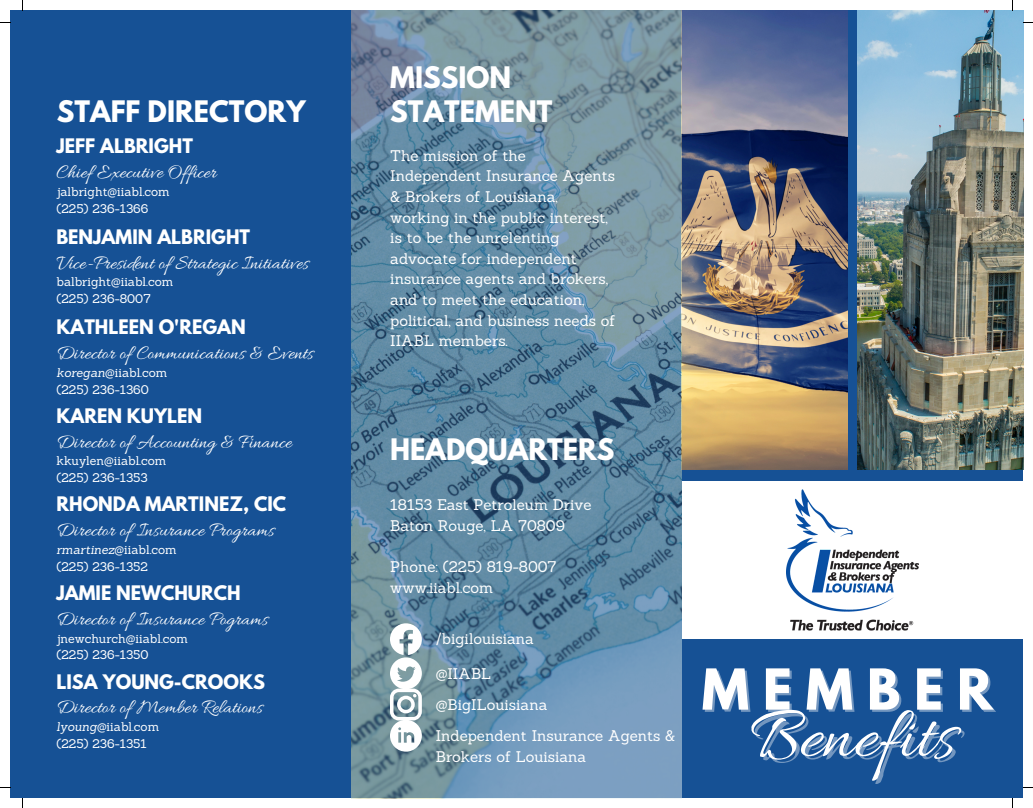
<style>
.page{position:relative;width:1033px;height:808px;background:#fff}
.page>*{position:absolute;margin:0;border:0;box-sizing:border-box;transform-origin:0 0}
.t1{font:75px "Allura";color:#fff}
.t2{font:700 50px "League Spartan";letter-spacing:.275em;color:#fff}
.t3{font:700 26.25px/33.8px "League Spartan";color:#fff}
.t4{font:20px "Allura";color:#fff}
.t5{font:700 17.75px "League Spartan";color:#fff}
.t6{font:15px/20.6px "Sanchez";color:#fff}
.t7{font:12.25px/16.9px "Sanchez";color:#fff}
.s1{font-style:italic}
</style>
<div class="page">
<div style="left:10px;top:10px;width:1013px;height:788px;background:#165195"></div>
<img style="left:682px;top:10px;width:166px;height:460px">
<img style="left:857px;top:10px;width:166px;height:460px">
<img style="left:352px;top:10px;width:330px;height:788px">
<div style="left:682px;top:481px;width:341px;height:158px;background:#fff"></div>
<img style="left:787px;top:490px;width:131px;height:140px">
<svg style="left:390px;top:623px;width:32px;height:128px;background:#c5d1d6"></svg>
<h3 class="t3" style="left:57px;top:97px;width:250px">STAFF DIRECTORY</h3>
<p class="t5" style="left:56px;top:137px;width:138px">JEFF ALBRIGHT</p>
<h3 class="t4" style="left:56px;top:161px;width:162px">Chief Executive Officer</h3>
<p class="t7" style="left:56px;top:183px;width:115px">jalbright@iiabl.com (225) 236-1366</p>
<p class="t5" style="left:56px;top:228px;width:195px">BENJAMIN ALBRIGHT</p>
<h3 class="t4" style="left:56px;top:252px;width:254px">Vice-President of Strategic Initiatives</h3>
<p class="t7" style="left:56px;top:273px;width:118px">balbright@iiabl.com (225) 236-8007</p>
<p class="t5" style="left:56px;top:318px;width:191px">KATHLEEN O'REGAN</p>
<h3 class="t4" style="left:56px;top:342px;width:258px">Director of Communications &amp; Events</h3>
<p class="t7" style="left:56px;top:364px;width:112px"><span class="s1">koregan</span>@iiabl.com (225) 236-1360</p>
<p class="t5" style="left:56px;top:407px;width:147px">KAREN KUYLEN</p>
<h3 class="t4" style="left:56px;top:430px;width:237px">Director of Accounting &amp; Finance</h3>
<p class="t7" style="left:56px;top:452px;width:111px">kkuylen@iiabl.com (225) 236-1353</p>
<p class="t5" style="left:56px;top:495px;width:231px">RHONDA MARTINEZ, CIC</p>
<h3 class="t4" style="left:56px;top:519px;width:219px">Director of Insurance Programs</h3>
<p class="t7" style="left:56px;top:541px;width:122px"><span class="s1">rmartinez</span>@iiabl.com (225) 236-1352</p>
<p class="t5" style="left:56px;top:584px;width:186px">JAMIE NEWCHURCH</p>
<h3 class="t4" style="left:56px;top:607px;width:213px">Director of Insurance Pograms</h3>
<p class="t7" style="left:56px;top:629px;width:133px">jnewchurch@iiabl.com (225) 236-1350</p>
<p class="t5" style="left:56px;top:672px;width:210px">LISA YOUNG-CROOKS</p>
<h3 class="t4" style="left:56px;top:696px;width:208px">Director of Member Relations</h3>
<p class="t7" style="left:56px;top:718px;width:104px"><span class="s1">lyoung</span>@iiabl.com (225) 236-1351</p>
<h3 class="t3" style="left:390px;top:64px;width:164px">MISSION<br>STATEMENT</h3>
<p class="t6" style="left:390px;top:145px;width:226px">The mission of the<br>Independent Insurance Agents &amp; Brokers of Louisiana, working in the public interest, is to be the unrelenting advocate for independent insurance agents and brokers, and to meet the education, political, and business needs of<br>IIABL members.</p>
<h3 class="t3" style="left:390px;top:436px;width:226px">HEADQUARTERS</h3>
<p class="t6" style="left:390px;top:494px;width:203px">18153 East Petroleum Drive<br>Baton Rouge, LA 70809</p>
<p class="t6" style="left:390px;top:556px;width:168px">Phone: (225) 819-8007 www.iiabl.com</p>
<p class="t6" style="left:436px;top:628px;width:100px">/bigilouisiana</p>
<p class="t6" style="left:436px;top:657px;width:241px;line-height:31.1px">@IIABL<br>@BigILouisiana<br>Independent Insurance Agents &amp;</p>
<p class="t6" style="left:436px;top:745px;width:152px">Brokers of Louisiana</p>
<h2 class="t2" style="left:701px;top:664px;width:292px">MEMBER</h2>
<h1 class="t1" style="left:750px;top:694px;width:207px">Benefits</h1>
</div>
